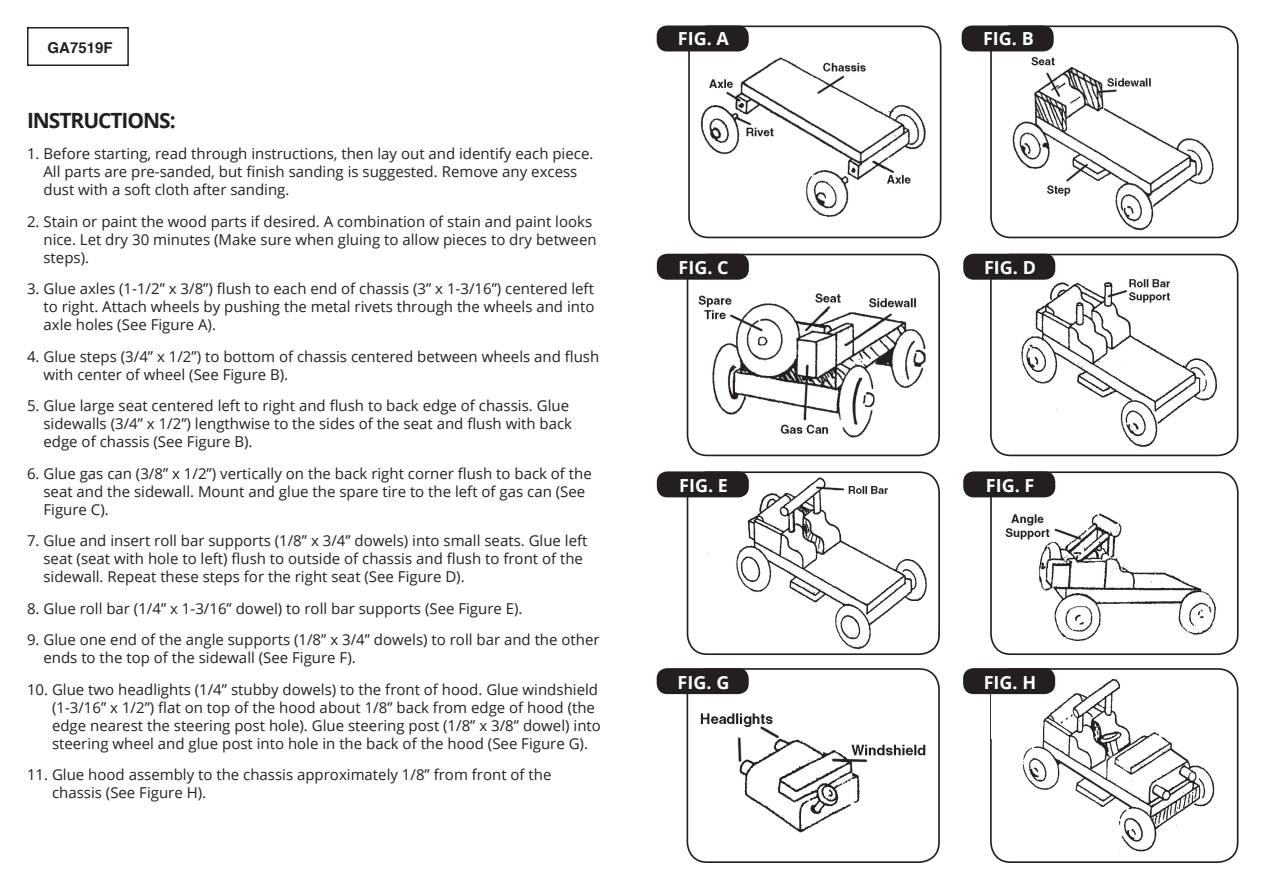
<style>
.page{position:relative;width:1263px;height:893px;background:#fff}
.page>*{position:absolute;margin:0;border:0;box-sizing:border-box;transform-origin:0 0}
.t1{font:700 21px "Open Sans";letter-spacing:-.05em;color:#231f20}
.t2{font:700 18px "Open Sans";color:#fff}
.t3{font:15px/18px "Open Sans";color:#231f20}
.t4{font:700 15px "Helvetica";color:#231f20}
</style>
<div class="page">
<div style="left:27px;top:27px;width:102px;height:39px;border:2px solid #231f20"></div>
<img style="left:691px;top:26px;width:250px;height:211px">
<div style="left:688px;top:26px;width:253px;height:212px;border:2px solid #231f20;border-radius:20px"></div>
<img style="left:993px;top:26px;width:245px;height:211px">
<div style="left:990px;top:26px;width:248px;height:212px;border:2px solid #231f20;border-radius:20px"></div>
<img style="left:687px;top:255px;width:252px;height:200px">
<div style="left:687px;top:254px;width:253px;height:202px;border:2px solid #231f20;border-radius:20px"></div>
<img style="left:993px;top:256px;width:245px;height:199px">
<div style="left:990px;top:254px;width:248px;height:202px;border:2px solid #231f20;border-radius:20px"></div>
<div style="left:657px;top:26px;width:92px;height:25px;background:#231f20;border-radius:11px"></div>
<div style="left:657px;top:254px;width:92px;height:26px;background:#231f20;border-radius:11px"></div>
<div style="left:962px;top:26px;width:92px;height:25px;background:#231f20;border-radius:11px"></div>
<div style="left:963px;top:254px;width:92px;height:26px;background:#231f20;border-radius:11px"></div>
<img style="left:691px;top:474px;width:248px;height:180px">
<div style="left:687px;top:471px;width:253px;height:184px;border:2px solid #231f20;border-radius:20px"></div>
<img style="left:993px;top:472px;width:245px;height:182px">
<div style="left:990px;top:471px;width:248px;height:184px;border:2px solid #231f20;border-radius:20px"></div>
<div style="left:657px;top:471px;width:92px;height:26px;background:#231f20;border-radius:11px"></div>
<div style="left:963px;top:471px;width:92px;height:26px;background:#231f20;border-radius:11px"></div>
<img style="left:689px;top:669px;width:250px;height:191px">
<div style="left:686px;top:668px;width:254px;height:195px;border:2px solid #231f20;border-radius:20px"></div>
<img style="left:993px;top:669px;width:245px;height:193px">
<div style="left:990px;top:668px;width:248px;height:195px;border:2px solid #231f20;border-radius:20px"></div>
<div style="left:657px;top:668px;width:92px;height:26px;background:#231f20;border-radius:11px"></div>
<div style="left:992px;top:690px;width:28px;height:49px;background:#fff"></div>
<div style="left:963px;top:668px;width:92px;height:26px;background:#231f20;border-radius:11px"></div>
<div style="left:727px;top:808px;width:16px;height:12px;background:#fff"></div>
<p class="t4" style="left:48px;top:36px;width:67px">GA7519F</p>
<h1 class="t1" style="left:27px;top:105px;width:150px">INSTRUCTIONS:</h1>
<p class="t3" style="left:43px;top:144px;width:551px;text-indent:-16px">1. Before starting, read through instructions, then lay out and identify each piece.<br>All parts are pre-sanded, but finish sanding is suggested. Remove any excess dust with a soft cloth after sanding.</p>
<p class="t3" style="left:43px;top:212px;width:555px;text-indent:-16px">2. Stain or paint the wood parts if desired. A combination of stain and paint looks nice. Let dry 30 minutes (Make sure when gluing to allow pieces to dry between steps).</p>
<p class="t3" style="left:43px;top:279px;width:552px;text-align:justify;text-indent:-16px">3. Glue axles (1-1/2” x 3/8”) flush to each end of chassis (3” x 1-3/16”) centered left to right. Attach wheels by pushing the metal rivets through the wheels and into axle holes (See Figure A).</p>
<p class="t3" style="left:43px;top:347px;width:557px;text-indent:-16px">4. Glue steps (3/4” x 1/2”) to bottom of chassis centered between wheels and flush with center of wheel (See Figure B).</p>
<p class="t3" style="left:43px;top:396px;width:530px;text-indent:-16px">5. Glue large seat centered left to right and flush to back edge of chassis. Glue sidewalls (3/4” x 1/2”) lengthwise to the sides of the seat and flush with back edge of chassis (See Figure B).</p>
<p class="t3" style="left:43px;top:464px;width:550px;text-indent:-16px">6. Glue gas can (3/8” x 1/2”) vertically on the back right corner flush to back of the seat and the sidewall. Mount and glue the spare tire to the left of gas can (See<br>Figure C).</p>
<p class="t3" style="left:43px;top:531px;width:546px;text-indent:-16px">7. Glue and insert roll bar supports (1/8” x 3/4” dowels) into small seats. Glue left seat (seat with hole to left) flush to outside of chassis and flush to front of the sidewall. Repeat these steps for the right seat (See Figure D).</p>
<p class="t3" style="left:27px;top:599px;width:497px">8. Glue roll bar (1/4” x 1-3/16” dowel) to roll bar supports (See Figure E).</p>
<p class="t3" style="left:43px;top:630px;width:558px;text-indent:-16px">9. Glue one end of the angle supports (1/8” x 3/4” dowels) to roll bar and the other ends to the top of the sidewall (See Figure F).</p>
<p class="t3" style="left:52px;top:680px;width:550px;text-indent:-25px">10. Glue two headlights (1/4” stubby dowels) to the front of hood. Glue windshield (1-3/16” x 1/2”) flat on top of the hood about 1/8” back from edge of hood (the edge nearest the steering post hole). Glue steering post (1/8” x 3/8” dowel) into steering wheel and glue post into hole in the back of the hood (See Figure G).</p>
<p class="t3" style="left:52px;top:765px;width:501px;text-indent:-25px">11. Glue hood assembly to the chassis approximately 1/8” from front of the chassis (See Figure H).</p>
<p class="t2" style="left:678px;top:26px;width:53px">FIG. A</p>
<p class="t2" style="left:678px;top:255px;width:52px">FIG. C</p>
<p class="t2" style="left:983px;top:26px;width:52px">FIG. B</p>
<p class="t2" style="left:984px;top:255px;width:54px">FIG. D</p>
<p class="t2" style="left:679px;top:473px;width:50px">FIG. E</p>
<p class="t2" style="left:986px;top:473px;width:50px">FIG. F</p>
<p class="t2" style="left:678px;top:669px;width:53px">FIG. G</p>
<p class="t2" style="left:984px;top:669px;width:54px">FIG. H</p>
</div>
